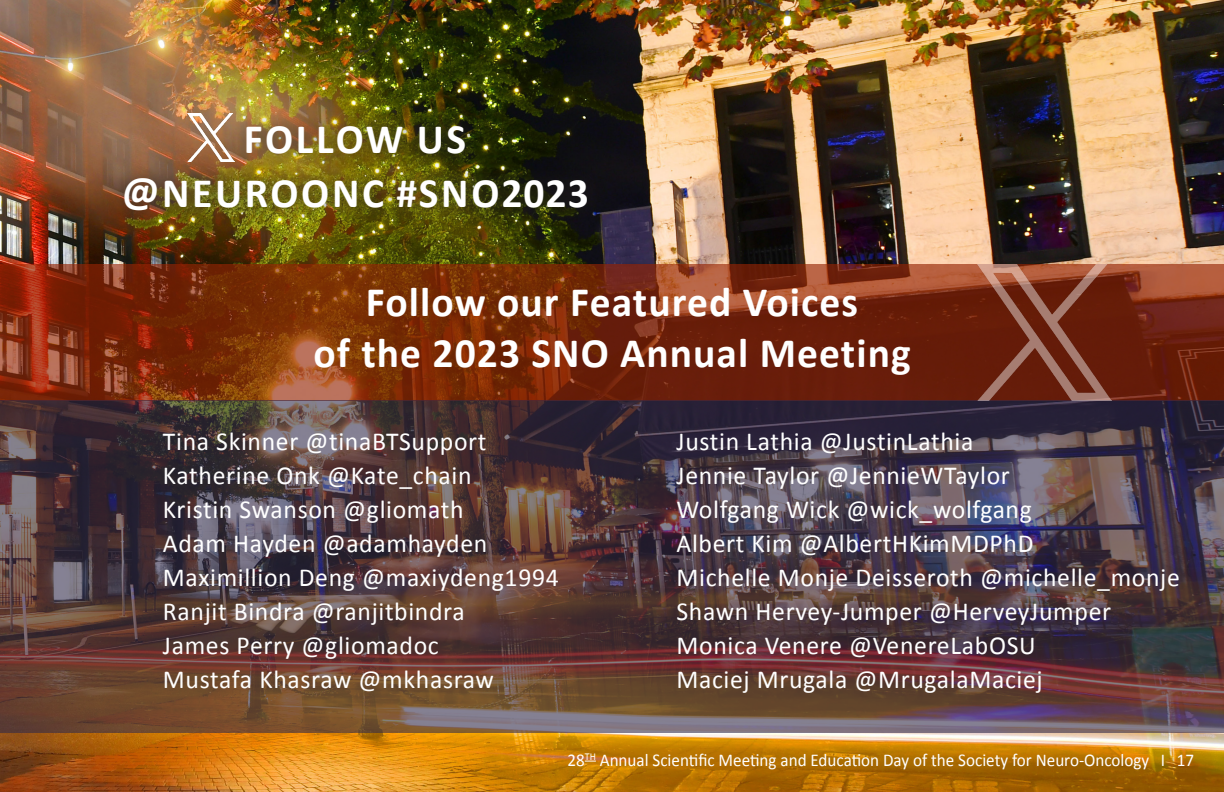
<style>
.page{position:relative;width:1224px;height:792px;background:#fff}
.page>*{position:absolute;margin:0;border:0;box-sizing:border-box;transform-origin:0 0}
.t1{font:700 42px "Calibri";letter-spacing:.025em;color:#fff}
.t2{font:700 42px "Calibri";letter-spacing:.065em;color:#fff}
.t3{font:700 42px "Calibri";letter-spacing:.06em;color:#fff}
.t4{font:26px "Calibri";letter-spacing:.025em;color:#fff}
.t5{font:18px "Calibri";color:#fff;scale:.95 1}
</style>
<div class="page">
<img style="left:0;top:0;width:1224px;height:792px">
<svg style="left:0;top:264px;width:1224px;height:137px;background:#7b2d0f"></svg>
<div style="left:106px;top:108px;width:500px;height:121px;background:#231f20;opacity:.36"></div>
<img style="left:0;top:401px;width:1224px;height:332px">
<img style="left:188px;top:113px;width:47px;height:49px">
<img style="left:977px;top:264px;width:134px;height:137px">
<p class="t3" style="left:244px;top:113px;width:224px">FOLLOW US</p>
<p class="t2" style="left:122px;top:167px;width:468px">@NEUROONC #SNO2023</p>
<p class="t1" style="left:366px;top:275px;width:494px">Follow our Featured Voices</p>
<p class="t1" style="left:313px;top:326px;width:599px">of the 2023 SNO Annual Meeting</p>
<p class="t4" style="left:163px;top:425px;width:325px">Tina Skinner @tinaBTSupport</p>
<p class="t4" style="left:163px;top:459px;width:310px">Katherine Onk @Kate_chain</p>
<p class="t4" style="left:163px;top:493px;width:302px">Kristin Swanson @gliomath</p>
<p class="t4" style="left:163px;top:527px;width:326px">Adam Hayden @adamhayden</p>
<p class="t4" style="left:163px;top:561px;width:397px">Maximillion Deng @maxiydeng1994</p>
<p class="t4" style="left:163px;top:595px;width:303px">Ranjit Bindra @ranjitbindra</p>
<p class="t4" style="left:163px;top:629px;width:277px">James Perry @gliomadoc</p>
<p class="t4" style="left:163px;top:663px;width:333px">Mustafa Khasraw @mkhasraw</p>
<p class="t4" style="left:676px;top:425px;width:298px">Justin Lathia @JustinLathia</p>
<p class="t4" style="left:676px;top:459px;width:335px">Jennie Taylor @JennieWTaylor</p>
<p class="t4" style="left:676px;top:493px;width:357px">Wolfgang Wick @wick_wolfgang</p>
<p class="t4" style="left:676px;top:527px;width:359px">Albert Kim @AlbertHKimMDPhD</p>
<p class="t4" style="left:676px;top:561px;width:505px">Michelle Monje Deisseroth @michelle_monje</p>
<p class="t4" style="left:676px;top:595px;width:436px">Shawn Hervey-Jumper @HerveyJumper</p>
<p class="t4" style="left:676px;top:629px;width:361px">Monica Venere @VenereLabOSU</p>
<p class="t4" style="left:676px;top:663px;width:368px">Maciej Mrugala @MrugalaMaciej</p>
<p class="t5" style="left:568px;top:749px;width:661px">28<sup>TH</sup> Annual Scientific Meeting and Education Day of the Society for Neuro-Oncology I 17</p>
</div>
